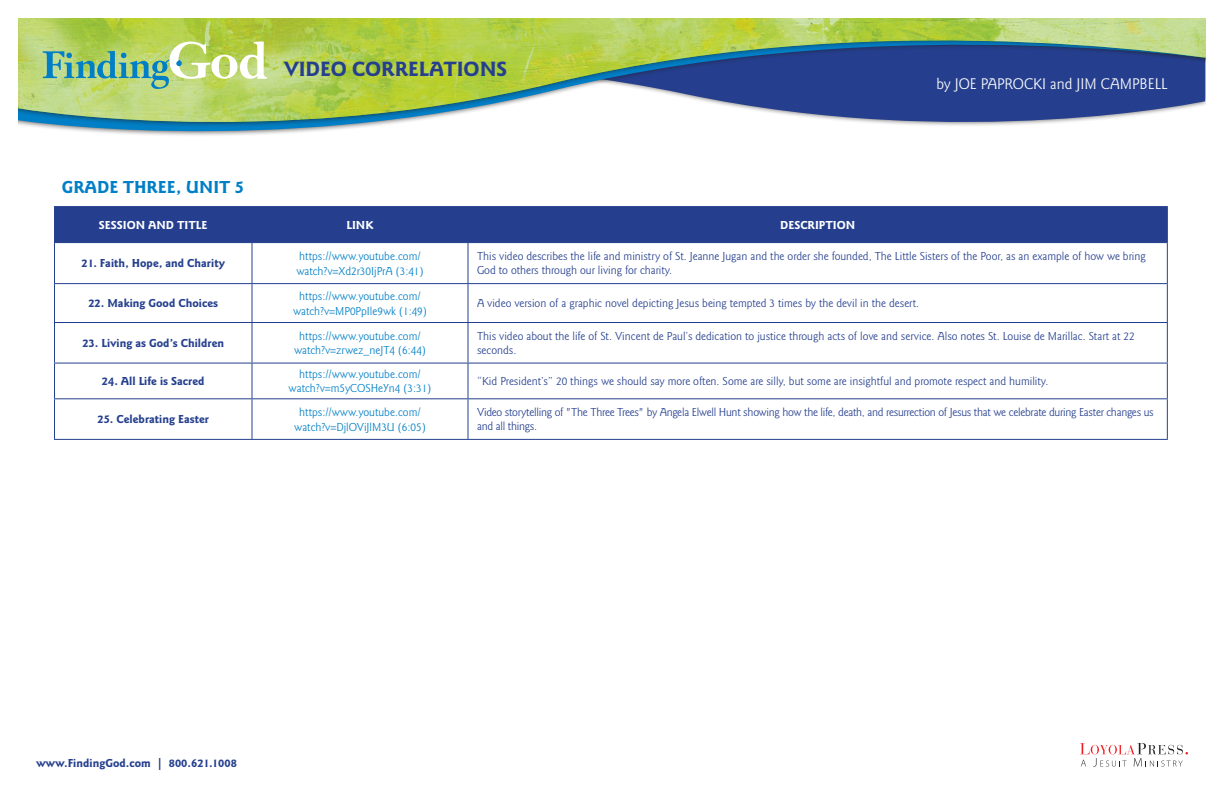
<style>
.page{position:relative;width:1224px;height:792px;background:#fff}
.page>*{position:absolute;margin:0;border:0;box-sizing:border-box;transform-origin:0 0}
.t1{font:700 21.4px "Goudy Sans Std";color:#253f8e}
.t2{font:700 18px "Goudy Sans Std";color:#007fc6}
.t3{font:16px "Goudy Sans Std";color:#fff}
.t4{font:12px/14px "Goudy Sans Std";color:#253f8e}
.t5{font:12px/14.4px "Goudy Sans Std";color:#007fc6;text-align:center}
.t6{font:12px/14px "Goudy Sans Std";letter-spacing:-.02em;color:#253f8e}
.t7{font:700 12px "Goudy Sans Std";color:#253f8e}
.t8{font:700 12px "Goudy Sans Std";color:#fff}
</style>
<div class="page">
<svg style="left:24px;top:125px;width:963px;height:11px"></svg>
<img style="left:18px;top:18px;width:1188px;height:107px">
<svg style="left:43px;top:41px;width:224px;height:48px"></svg>
<svg style="left:1080px;top:743px;width:108px;height:24px"></svg>
<div style="left:55px;top:207px;width:1112px;height:35px;background:#253f8e"></div>
<hr style="left:54px;top:206px;width:198px;height:1px;background:#253f8e">
<hr style="left:54px;top:207px;width:1px;height:35px;background:#253f8e">
<hr style="left:252px;top:206px;width:216px;height:1px;background:#253f8e">
<hr style="left:252px;top:207px;width:1px;height:35px;background:#253f8e">
<hr style="left:468px;top:206px;width:700px;height:1px;background:#253f8e">
<hr style="left:468px;top:207px;width:1px;height:35px;background:#253f8e">
<hr style="left:1167px;top:207px;width:1px;height:35px;background:#253f8e">
<hr style="left:54px;top:242px;width:198px;height:1px;background:#253f8e">
<hr style="left:54px;top:243px;width:1px;height:40px;background:#253f8e">
<hr style="left:252px;top:242px;width:216px;height:1px;background:#253f8e">
<hr style="left:252px;top:243px;width:1px;height:40px;background:#253f8e">
<hr style="left:468px;top:242px;width:700px;height:1px;background:#253f8e">
<hr style="left:468px;top:243px;width:1px;height:40px;background:#253f8e">
<hr style="left:1167px;top:243px;width:1px;height:40px;background:#253f8e">
<hr style="left:54px;top:283px;width:198px;height:1px;background:#253f8e">
<hr style="left:54px;top:284px;width:1px;height:38px;background:#253f8e">
<hr style="left:252px;top:283px;width:216px;height:1px;background:#253f8e">
<hr style="left:252px;top:284px;width:1px;height:38px;background:#253f8e">
<hr style="left:468px;top:283px;width:700px;height:1px;background:#253f8e">
<hr style="left:468px;top:284px;width:1px;height:38px;background:#253f8e">
<hr style="left:1167px;top:284px;width:1px;height:38px;background:#253f8e">
<hr style="left:54px;top:322px;width:198px;height:1px;background:#253f8e">
<hr style="left:54px;top:323px;width:1px;height:40px;background:#253f8e">
<hr style="left:252px;top:322px;width:216px;height:1px;background:#253f8e">
<hr style="left:252px;top:323px;width:1px;height:40px;background:#253f8e">
<hr style="left:468px;top:322px;width:700px;height:1px;background:#253f8e">
<hr style="left:468px;top:323px;width:1px;height:40px;background:#253f8e">
<hr style="left:1167px;top:323px;width:1px;height:40px;background:#253f8e">
<hr style="left:54px;top:363px;width:198px;height:1px;background:#253f8e">
<hr style="left:54px;top:364px;width:1px;height:34px;background:#253f8e">
<hr style="left:252px;top:363px;width:216px;height:1px;background:#253f8e">
<hr style="left:252px;top:364px;width:1px;height:34px;background:#253f8e">
<hr style="left:468px;top:363px;width:700px;height:1px;background:#253f8e">
<hr style="left:468px;top:364px;width:1px;height:34px;background:#253f8e">
<hr style="left:1167px;top:364px;width:1px;height:34px;background:#253f8e">
<hr style="left:54px;top:398px;width:198px;height:1px;background:#253f8e">
<hr style="left:54px;top:399px;width:1px;height:40px;background:#253f8e">
<hr style="left:252px;top:398px;width:216px;height:1px;background:#253f8e">
<hr style="left:252px;top:399px;width:1px;height:40px;background:#253f8e">
<hr style="left:468px;top:398px;width:700px;height:1px;background:#253f8e">
<hr style="left:468px;top:399px;width:1px;height:40px;background:#253f8e">
<hr style="left:1167px;top:399px;width:1px;height:40px;background:#253f8e">
<hr style="left:54px;top:439px;width:198px;height:1px;background:#253f8e">
<hr style="left:252px;top:439px;width:216px;height:1px;background:#253f8e">
<hr style="left:468px;top:439px;width:700px;height:1px;background:#253f8e">
<h1 class="t1" style="left:284px;top:57px;width:225px">VIDEO CORRELATIONS</h1>
<p class="t2" style="left:62px;top:177px;width:184px">GRADE THREE, UNIT 5</p>
<h3 class="t3" style="left:936px;top:75px;width:233px">by JOE PAPROCKI and JIM CAMPBELL</h3>
<p class="t8" style="left:99px;top:218px;width:110px">SESSION AND TITLE</p>
<p class="t8" style="left:347px;top:218px;width:28px">LINK</p>
<p class="t8" style="left:780px;top:218px;width:76px">DESCRIPTION</p>
<p class="t7" style="left:82px;top:257px;width:145px">21. Faith, Hope, and Charity</p>
<p class="t5" style="left:296px;top:249px;width:129px;text-align:left">https://www.youtube.com/ watch?v=Xd2r30IjPrA (3:41)</p>
<p class="t4" style="left:477px;top:250px;width:670px">This video describes the life and ministry of St. Jeanne Jugan and the order she founded, The Little Sisters of the Poor, as an example of how we bring<br>God to others through our living for charity.</p>
<p class="t7" style="left:88px;top:296px;width:131px">22. Making Good Choices</p>
<p class="t5" style="left:293px;top:289px;width:135px">https://www.youtube.com/ watch?v=MP0PpIle9wk (1:49)</p>
<p class="t4" style="left:477px;top:297px;width:444px">A video version of a graphic novel depicting Jesus being tempted 3 times by the devil in the desert.</p>
<p class="t7" style="left:82px;top:336px;width:143px">23. Living as God’s Children</p>
<p class="t5" style="left:294px;top:329px;width:133px">https://www.youtube.com/ watch?v=zrwez_neJT4 (6:44)</p>
<p class="t4" style="left:477px;top:329px;width:659px">This video about the life of St. Vincent de Paul’s dedication to justice through acts of love and service. Also notes St. Louise de Marillac. Start at 22 seconds.</p>
<p class="t7" style="left:102px;top:374px;width:104px">24. All Life is Sacred</p>
<p class="t5" style="left:289px;top:367px;width:144px">https://www.youtube.com/ watch?v=m5yCOSHeYn4 (3:31)</p>
<p class="t4" style="left:477px;top:375px;width:573px">“Kid President’s” 20 things we should say more often. Some are silly, but some are insightful and promote respect and humility.</p>
<p class="t7" style="left:98px;top:413px;width:113px">25. Celebrating Easter</p>
<p class="t5" style="left:294px;top:405px;width:133px">https://www.youtube.com/ watch?v=DjlOViJlM3U (6:05)</p>
<p class="t6" style="left:477px;top:406px;width:678px">Video storytelling of "The Three Trees" by Angela Elwell Hunt showing how the life, death, and resurrection of Jesus that we celebrate during Easter changes us and all things.</p>
<p class="t7" style="left:36px;top:756px;width:202px">www.FindingGod.com | 800.621.1008</p>
</div>
